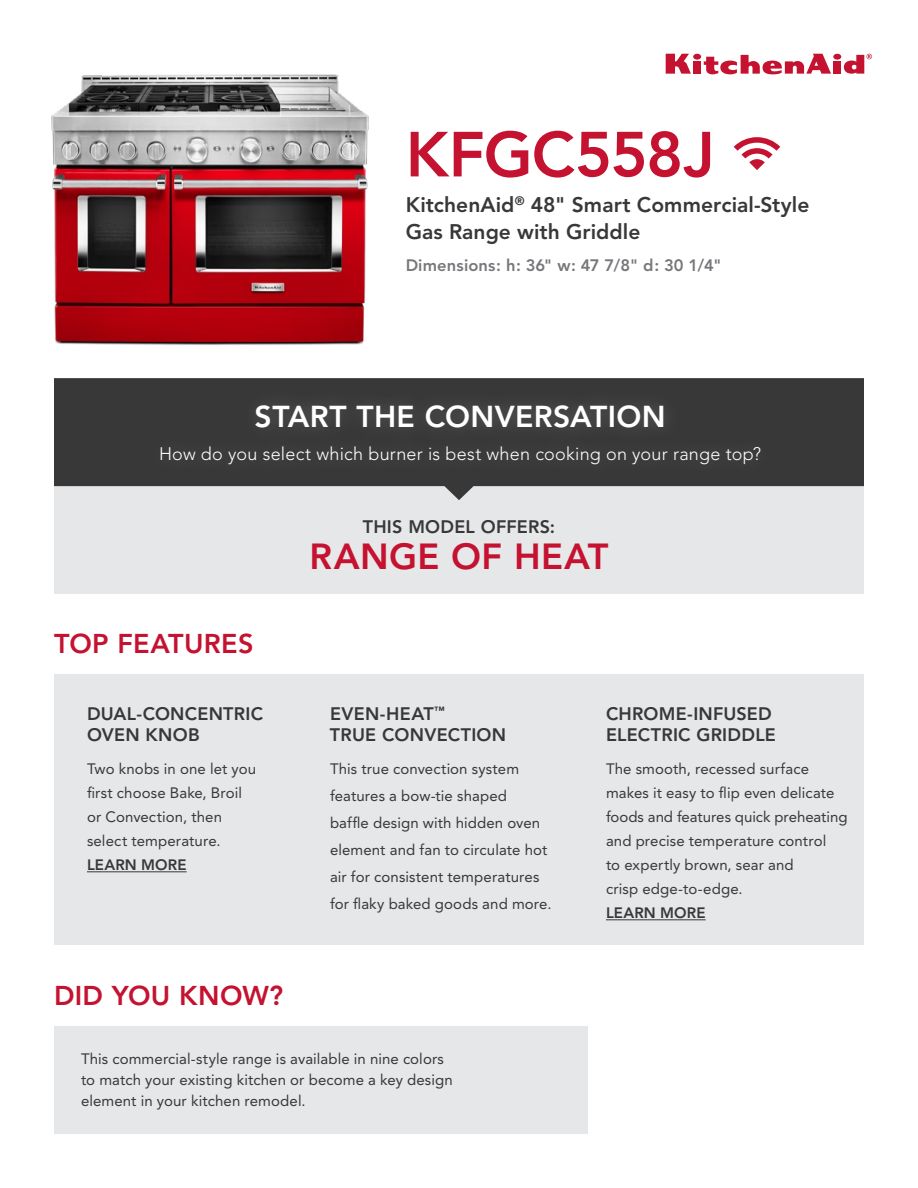
<style>
.page{position:relative;width:918px;height:1188px;background:#fff}
.page>*{position:absolute;margin:0;border:0;box-sizing:border-box;transform-origin:0 0}
.t1{font:800 63px "Avenir";letter-spacing:-.015em;color:#c41230}
.t2{font:800 36px "Avenir LT Std";letter-spacing:.01em;color:#c41230}
.t3{font:800 30px "Avenir LT Std";letter-spacing:.01em;color:#fff}
.t4{font:800 27px "Avenir LT Std";letter-spacing:.01em;color:#c41230}
.t5{font:300 21px "Avenir LT Std";letter-spacing:.015em;color:#fff}
.t6{font:800 21px/27px "Avenir";letter-spacing:.005em;color:#383839}
.t7{font:800 18px/21px "Avenir LT Std";letter-spacing:.015em;color:#383839}
.t8{font:300 18px "Avenir LT Std";letter-spacing:.015em;color:#fff}
.t9{font:800 16.5px "Avenir";letter-spacing:.005em;color:#77787b}
.t10{font:15px/24px "Avenir";letter-spacing:.005em;color:#383839}
.t11{font:800 15px "Avenir";letter-spacing:.01em;color:#383839}
</style>
<div class="page">
<img style="left:51px;top:74px;width:318px;height:271px">
<svg style="left:734px;top:137px;width:46px;height:33px"></svg>
<div style="left:54px;top:486px;width:810px;height:108px;background:#e6e7e8"></div>
<svg style="left:54px;top:378px;width:810px;height:122px;fill:#383839"></svg>
<div style="left:145px;top:389px;width:632px;height:91px;background:#3a3a3b"></div>
<div style="left:54px;top:674px;width:810px;height:270px;background:#e6e7e8"></div>
<hr style="left:606px;top:919px;width:100px;height:1px;background:#383839">
<div style="left:54px;top:1026px;width:534px;height:108px;background:#e6e7e8"></div>
<hr style="left:87px;top:871px;width:100px;height:1px;background:#383839">
<div style="left:693px;top:61px;width:8px;height:13px;background:#c41230"></div>
<div style="left:693px;top:54px;width:8px;height:6px;background:#c41230;border-radius:50%"></div>
<div style="left:833px;top:61px;width:8px;height:13px;background:#c41230"></div>
<div style="left:833px;top:54px;width:8px;height:6px;background:#c41230;border-radius:50%"></div>
<svg style="left:666px;top:54px;width:25px;height:20px"></svg>
<svg style="left:704px;top:54px;width:127px;height:20px"></svg>
<svg style="left:844px;top:54px;width:28px;height:20px"></svg>
<h1 class="t1" style="left:406px;top:117px;width:311px">KFGC558J</h1>
<h3 class="t6" style="left:406px;top:192px;width:405px">KitchenAid<sup>®</sup> 48" Smart Commercial-Style<br>Gas Range with Griddle</h3>
<p class="t9" style="left:406px;top:255px;width:318px">Dimensions: h: 36" w: 47 7/8" d: 30 1/4"</p>
<h3 class="t3" style="left:255px;top:398px;width:412px">START THE CONVERSATION</h3>
<p class="t8" style="left:159px;top:444px;width:604px">How do you select which burner is best when cooking on your range top?</p>
<h3 class="t5" style="left:109px;top:442px;width:703px">How do you select which burner is best when cooking on your range top?</h3>
<h3 class="t4" style="left:54px;top:627px;width:201px">TOP FEATURES</h3>
<p class="t7" style="left:87px;top:703px;width:178px">DUAL-CONCENTRIC<br>OVEN KNOB</p>
<p class="t10" style="left:87px;top:757px;width:171px">Two knobs in one let you first choose Bake, Broil or Convection, then select temperature.</p>
<p class="t11" style="left:87px;top:856px;width:101px">LEARN MORE</p>
<h3 class="t4" style="left:54px;top:979px;width:231px">DID YOU KNOW?</h3>
<p class="t7" style="left:363px;top:517px;width:194px">THIS MODEL OFFERS:</p>
<h2 class="t2" style="left:309px;top:536px;width:301px">RANGE OF HEAT</h2>
<p class="t7" style="left:330px;top:703px;width:178px">EVEN-HEAT<sup>™<br></sup>TRUE CONVECTION</p>
<p class="t10" style="left:330px;top:756px;width:223px;line-height:27px">This true convection system features a bow-tie shaped<br>baffle design with hidden oven element and fan to circulate hot air for consistent temperatures for flaky baked goods and more.</p>
<p class="t7" style="left:606px;top:703px;width:171px">CHROME-INFUSED<br>ELECTRIC GRIDDLE</p>
<p class="t10" style="left:606px;top:757px;width:243px">The smooth, recessed surface makes it easy to flip even delicate foods and features quick preheating and precise temperature control<br>to expertly brown, sear and<br>crisp edge-to-edge.</p>
<p class="t11" style="left:606px;top:904px;width:101px">LEARN MORE</p>
<p class="t10" style="left:81px;top:1049px;width:373px;line-height:21px">This commercial-style range is available in nine colors to match your existing kitchen or become a key design element in your kitchen remodel.</p>
</div>
